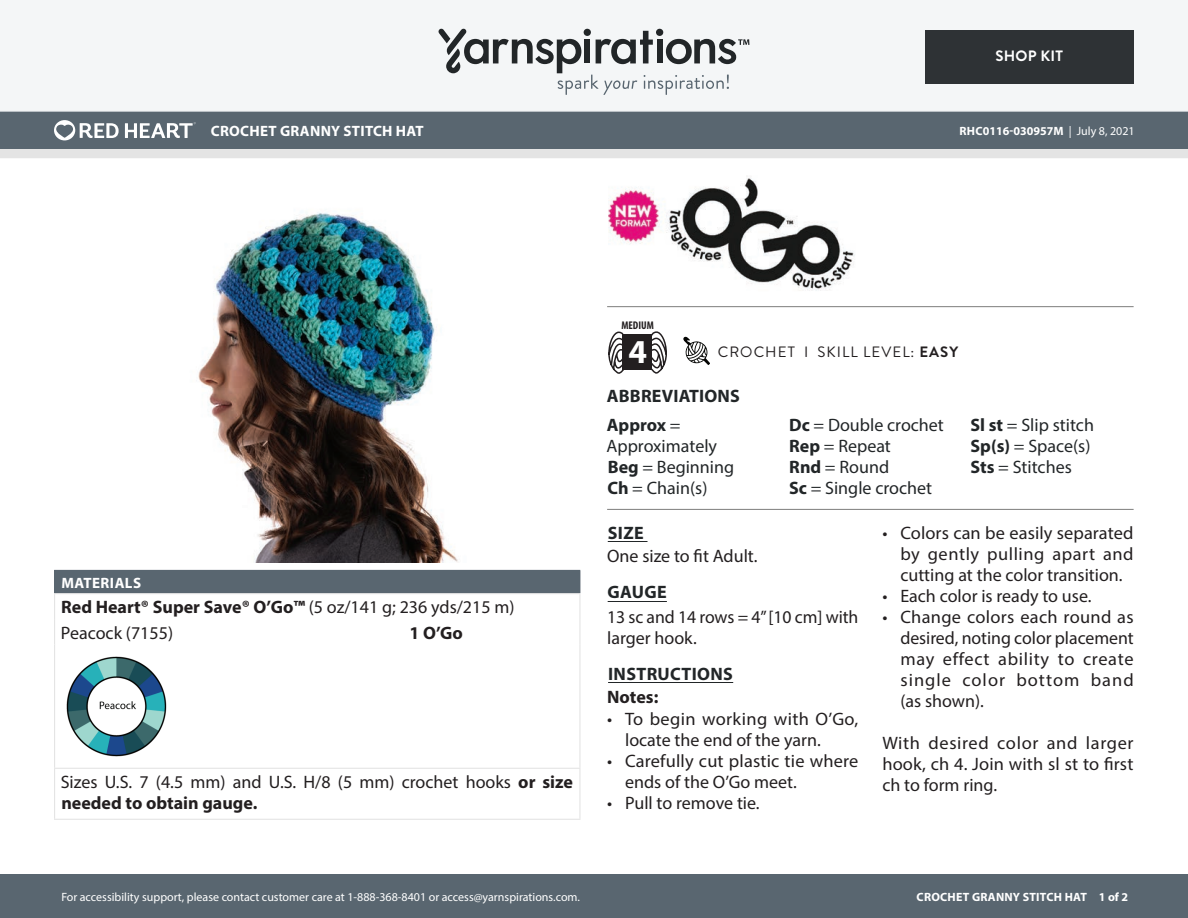
<style>
.page{position:relative;width:1188px;height:918px;background:#fff}
.page>*{position:absolute;margin:0;border:0;box-sizing:border-box;transform-origin:0 0}
.t1{font:700 33.6px "Myriad Pro";color:#fff}
.Materials_-_Needle{font:18px/21px "Myriad Pro";color:#231f20}
.Abbreviations_-_With{font:18px/21px "Myriad Pro";color:#222628}
.Body_-__Auto_Style_w{font:18px/21px "Myriad Pro";letter-spacing:.005em;color:#231f20;text-align:justify}
.Materials_-_Brand{font:700 18px "Myriad Pro";color:#231f20}
.Body_-__With_auto_st{font:18px/21px "Myriad Pro";letter-spacing:-.005em;color:#231f20}
.Body_-_HEADERS_-_Und{font:700 18px "Myriad Pro";letter-spacing:.02em;color:#222628}
.Material_-__Colors_i{font:18px "Myriad Pro";color:#231f20}
.Body_-__Auto_Style_w-2{font:700 18px "Myriad Pro";color:#231f20}
.Material_-__Colors_i-2{font:700 18px "Myriad Pro";color:#231f20}
.Materials_-__Header{font:700 15px "Myriad Pro";letter-spacing:.02em;color:#fff}
.Type_of_pattern___Sk{font:15px "Brandon Grotesque";letter-spacing:.07em;color:#231f20}
.t2{font:700 15px "Brandon Grotesque";letter-spacing:.02em;color:#fff}
.t3{font:12px "Myriad Pro";color:#fff}
.t4{font:700 12px "Myriad Pro";letter-spacing:.02em;color:#fff}
.t5{font:700 12px "Myriad Pro";color:#fff}
.t6{font:700 condensed 11.25px "Myriad Pro";color:#231f20}
.s1{font-weight:400}
.s2{font-weight:700}
</style>
<div class="page">
<div style="left:0;top:875px;width:1188px;height:43px;background:#596670"></div>
<div style="left:0;top:149px;width:1188px;height:9px;background:#e4e4e4"></div>
<div style="left:0;top:111px;width:1188px;height:38px;background:#596670"></div>
<div style="left:0;top:0;width:1188px;height:112px;background:#f4f6f7"></div>
<svg style="left:438px;top:29px;width:311px;height:66px"></svg>
<div style="left:925px;top:30px;width:209px;height:54px;background:#2e3235"></div>
<svg style="left:683px;top:336px;width:27px;height:29px"></svg>
<svg style="left:608px;top:331px;width:16px;height:43px"></svg>
<svg style="left:651px;top:331px;width:16px;height:43px"></svg>
<div style="left:622px;top:334px;width:30px;height:36px;background:#231f20"></div>
<svg style="left:54px;top:120px;width:65px;height:20px"></svg>
<svg style="left:125px;top:122px;width:71px;height:16px"></svg>
<hr style="left:607px;top:306px;width:527px;height:1px;background:#7e7e7d">
<hr style="left:607px;top:509px;width:527px;height:1px;background:#7e7e7d">
<img style="left:198px;top:212px;width:260px;height:350px">
<hr style="left:608px;top:541px;width:40px;height:1px;background:#222628">
<hr style="left:608px;top:601px;width:59px;height:1px;background:#222628">
<hr style="left:608px;top:682px;width:125px;height:1px;background:#222628">
<div style="left:55px;top:570px;width:525px;height:24px;background:#596670"></div>
<hr style="left:54px;top:570px;width:351px;height:1px;background:#596670">
<hr style="left:54px;top:593px;width:351px;height:1px;background:#e4e4e4">
<hr style="left:405px;top:593px;width:175px;height:1px;background:#e4e4e4">
<svg style="left:54px;top:571px;width:1px;height:74px"></svg>
<svg style="left:579px;top:571px;width:2px;height:74px"></svg>
<hr style="left:54px;top:645px;width:1px;height:123px;background:#e4e4e4">
<hr style="left:579px;top:645px;width:1px;height:123px;background:#e4e4e4">
<hr style="left:54px;top:769px;width:1px;height:50px;background:#e4e4e4">
<hr style="left:54px;top:768px;width:351px;height:1px;background:#e4e4e4">
<hr style="left:405px;top:768px;width:175px;height:1px;background:#e4e4e4">
<hr style="left:579px;top:769px;width:1px;height:50px;background:#e4e4e4">
<hr style="left:54px;top:819px;width:351px;height:1px;background:#e4e4e4">
<hr style="left:405px;top:819px;width:175px;height:1px;background:#e4e4e4">
<img style="left:66px;top:656px;width:101px;height:101px">
<img style="left:608px;top:176px;width:247px;height:115px">
<p class="Materials_-__Header" style="left:211px;top:121px;width:214px">CROCHET GRANNY STITCH HAT</p>
<p class="t2" style="left:995px;top:46px;width:69px">SHOP KIT</p>
<p class="t5" style="left:960px;top:123px;width:177px">RHC0116-030957M <span class="s1">| July 8, 2021</span></p>
<p class="Materials_-__Header" style="left:61px;top:573px;width:81px">MATERIALS</p>
<p class="Materials_-_Brand" style="left:61px;top:595px;width:455px">Red Heart® Super Save® O’Go™ <span class="s1">(5 oz/141 g; 236 yds/215 m)</span></p>
<p class="Material_-__Colors_i" style="left:61px;top:621px;width:114px">Peacock (7155)</p>
<p class="Material_-__Colors_i-2" style="left:410px;top:621px;width:55px">1 O’Go</p>
<p class="Materials_-_Needle" style="left:61px;top:771px;width:514px">Sizes U.S. 7 (4.5 mm) and U.S. H/8 (5 mm) crochet hooks <span class="s2">or size needed to obtain gauge.</span></p>
<p class="t6" style="left:621px;top:319px;width:34px">MEDIUM</p>
<h1 class="t1" style="left:629px;top:330px;width:20px">4</h1>
<p class="Type_of_pattern___Sk" style="left:718px;top:341px;width:242px">CROCHET I SKILL LEVEL: <span class="s2">EASY</span></p>
<p class="Body_-_HEADERS_-_Und" style="left:607px;top:385px;width:135px">ABBREVIATIONS</p>
<p class="Abbreviations_-_With" style="left:607px;top:414px;width:112px"><span class="s2">Approx</span> =<br>Approximately</p>
<p class="Abbreviations_-_With" style="left:608px;top:456px;width:128px"><span class="s2">Beg</span> = Beginning</p>
<p class="Abbreviations_-_With" style="left:607px;top:477px;width:102px"><span class="s2">Ch</span> = Chain(s)</p>
<p class="Abbreviations_-_With" style="left:789px;top:414px;width:156px"><span class="s2">Dc</span> = Double crochet</p>
<p class="Abbreviations_-_With" style="left:789px;top:435px;width:103px"><span class="s2">Rep</span> = Repeat</p>
<p class="Abbreviations_-_With" style="left:789px;top:456px;width:102px"><span class="s2">Rnd</span> = Round</p>
<p class="Abbreviations_-_With" style="left:789px;top:477px;width:145px"><span class="s2">Sc</span> = Single crochet</p>
<p class="Abbreviations_-_With" style="left:971px;top:414px;width:125px"><span class="s2">Sl st</span> = Slip stitch</p>
<p class="Abbreviations_-_With" style="left:971px;top:435px;width:121px"><span class="s2">Sp(s)</span> = Space(s)</p>
<p class="Abbreviations_-_With" style="left:971px;top:456px;width:103px"><span class="s2">Sts</span> = Stitches</p>
<p class="Body_-_HEADERS_-_Und" style="left:608px;top:521px;width:37px">SIZE</p>
<p class="Body_-__Auto_Style_w" style="left:607px;top:546px;width:152px">One size to fit Adult.</p>
<p class="Body_-_HEADERS_-_Und" style="left:608px;top:581px;width:61px">GAUGE</p>
<p class="Body_-__With_auto_st" style="left:607px;top:606px;width:253px">13 sc and 14 rows = 4” [10 cm] with larger hook.</p>
<p class="Body_-_HEADERS_-_Und" style="left:608px;top:662px;width:126px">INSTRUCTIONS</p>
<p class="Body_-__Auto_Style_w-2" style="left:607px;top:686px;width:53px">Notes:</p>
<p class="Materials_-_Needle" style="left:625px;top:708px;width:235px;text-indent:-18px">• To begin working with O’Go, locate the end of the yarn.</p>
<p class="Materials_-_Needle" style="left:625px;top:750px;width:235px;text-indent:-18px">• Carefully cut plastic tie where ends of the O’Go meet.</p>
<p class="Materials_-_Needle" style="left:607px;top:792px;width:154px">• Pull to remove tie.</p>
<p class="Materials_-_Needle" style="left:900px;top:522px;width:235px;text-align:justify;text-indent:-18px">• Colors can be easily separated by gently pulling apart and cutting at the color transition.</p>
<p class="Materials_-_Needle" style="left:882px;top:585px;width:211px">• Each color is ready to use.</p>
<p class="Materials_-_Needle" style="left:900px;top:606px;width:235px;text-align:justify;text-indent:-18px">• Change colors each round as desired, noting color placement may effect ability to create single color bottom band (as shown).</p>
<p class="Body_-__Auto_Style_w" style="left:882px;top:732px;width:253px">With desired color and larger hook, ch 4. Join with sl st to first ch to form ring.</p>
<p class="t3" style="left:61px;top:889px;width:520px">For accessibility support, please contact customer care at 1-888-368-8401 or access@yarnspirations.com.</p>
<p class="t4" style="left:917px;top:889px;width:213px">CROCHET GRANNY STITCH HAT 1 of 2</p>
</div>
